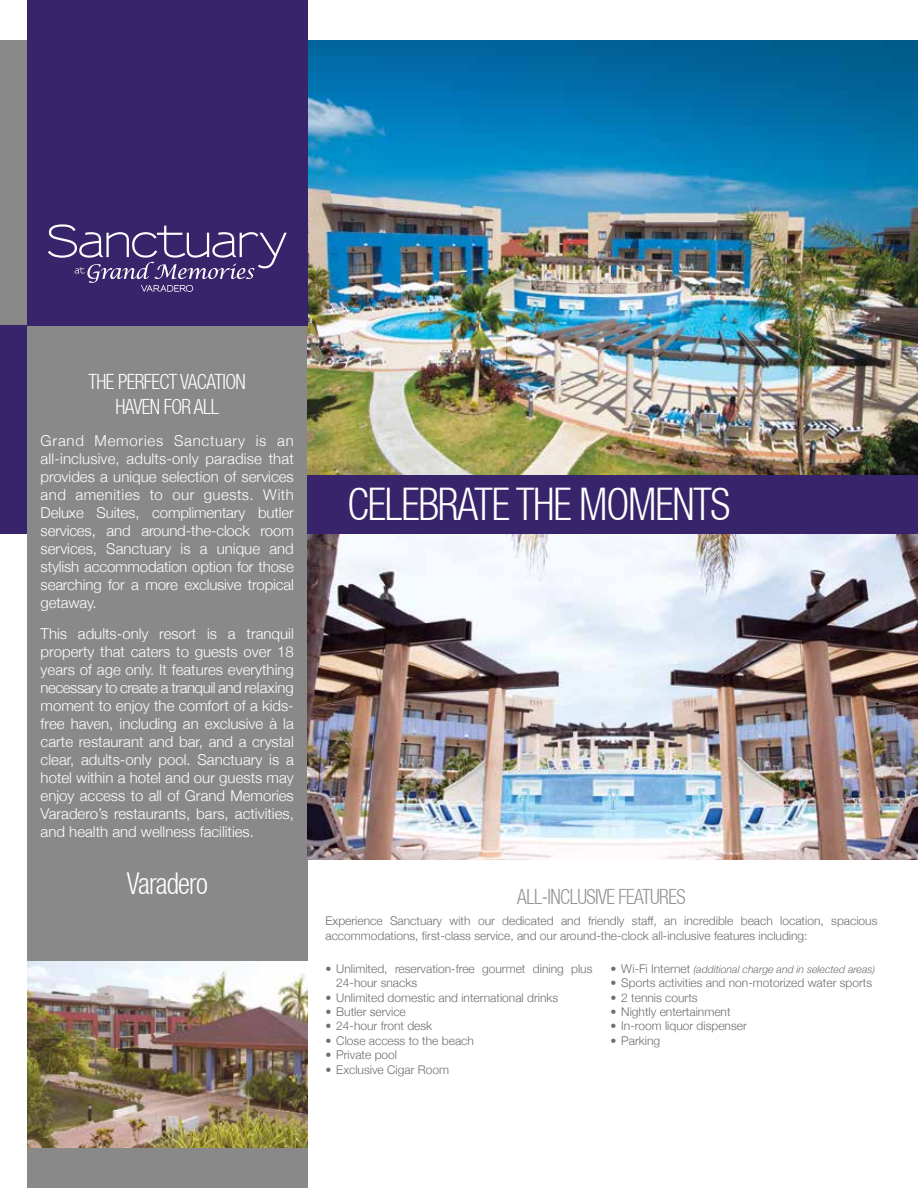
<style>
.page{position:relative;width:918px;height:1188px;background:#fff}
.page>*{position:absolute;margin:0;border:0;box-sizing:border-box;transform-origin:0 0}
.t1{font:300 condensed 45px "Helvetica Neue LT";letter-spacing:-.03em;color:#fff;scale:.92 1}
.t2{font:300 condensed 30px "Helvetica Neue LT";letter-spacing:-.03em;color:#fff;scale:.92 1}
.t3{font:300 condensed 21px/25.2px "Helvetica Neue LT";letter-spacing:-.03em;color:#fff;text-align:center;scale:.92 1}
.t4{font:300 condensed 21px "Helvetica Neue LT";letter-spacing:-.03em;color:#929496;scale:.92 1}
.t5{font:300 15px/18px "Helvetica Neue";letter-spacing:-.005em;color:#fff;text-align:justify}
.t6{font:300 12px/14.4px "Helvetica Neue";color:#6d6e71}
.t7{font:italic 300 10.5px "Helvetica Neue";color:#6d6e71}
.s1{font-style:normal;font-size:12px}
</style>
<div class="page">
<div style="left:27px;top:325px;width:281px;height:863px;background:#888988"></div>
<img style="left:308px;top:40px;width:610px;height:436px">
<div style="left:0;top:40px;width:27px;height:286px;background:#888988"></div>
<div style="left:0;top:325px;width:27px;height:209px;background:#37246a"></div>
<img style="left:308px;top:534px;width:610px;height:326px">
<img style="left:27px;top:961px;width:281px;height:187px">
<div style="left:308px;top:476px;width:610px;height:58px;background:#37246a"></div>
<div style="left:27px;top:0;width:281px;height:325px;background:#37246a"></div>
<svg style="left:48px;top:224px;width:239px;height:68px"></svg>
<h3 class="t3" style="left:89px;top:369px;width:173px">THE PERFECT VACATION<br>HAVEN FOR ALL</h3>
<p class="t5" style="left:41px;top:430px;width:255px">Grand Memories Sanctuary is an all-inclusive, adults-only paradise that provides a unique selection of services and amenities to our guests. With Deluxe Suites, complimentary butler services, and around-the-clock room services, Sanctuary is a unique and stylish accommodation option for those searching for a more exclusive tropical getaway.</p>
<p class="t5" style="left:41px;top:624px;width:255px">This adults-only resort is a tranquil property that caters to guests over 18 years of age only. It features everything necessary to create a tranquil and relaxing moment to enjoy the comfort of a kids&shy;free haven, including an exclusive à la carte restaurant and bar, and a crystal clear, adults-only pool. Sanctuary is a hotel within a hotel and our guests may enjoy access to all of Grand Memories Varadero’s restaurants, bars, activities, and health and wellness facilities.</p>
<h2 class="t2" style="left:127px;top:866px;width:90px">Varadero</h2>
<h1 class="t1" style="left:348px;top:479px;width:418px">CELEBRATE THE MOMENTS</h1>
<h3 class="t4" style="left:517px;top:885px;width:184px">ALL-INCLUSIVE FEATURES</h3>
<p class="t6" style="left:326px;top:913px;width:554px">Experience Sanctuary with our dedicated and friendly staff, an incredible beach location, spacious accommodations, first-class service, and our around-the-clock all-inclusive features including:</p>
<p class="t6" style="left:336px;top:960px;width:258px;text-indent:-11px">• Unlimited, reservation-free gourmet dining plus<br>24-hour snacks</p>
<p class="t6" style="left:326px;top:989px;width:234px">• Unlimited domestic and international drinks</p>
<p class="t6" style="left:326px;top:1004px;width:82px">• Butler service</p>
<p class="t6" style="left:326px;top:1018px;width:108px">• 24-hour front desk</p>
<p class="t6" style="left:326px;top:1032px;width:150px">• Close access to the beach</p>
<p class="t6" style="left:326px;top:1047px;width:73px">• Private pool</p>
<p class="t6" style="left:326px;top:1061px;width:125px">• Exclusive Cigar Room</p>
<p class="t7" style="left:610px;top:961px;width:266px"><span class="s1">• Wi-Fi Internet</span> (additional charge and in selected areas)</p>
<p class="t6" style="left:610px;top:975px;width:263px">• Sports activities and non-motorized water sports</p>
<p class="t6" style="left:610px;top:989px;width:89px">• 2 tennis courts</p>
<p class="t6" style="left:610px;top:1004px;width:122px">• Nightly entertainment</p>
<p class="t6" style="left:610px;top:1018px;width:138px">• In-room liquor dispenser</p>
<p class="t6" style="left:610px;top:1032px;width:51px">• Parking</p>
</div>
